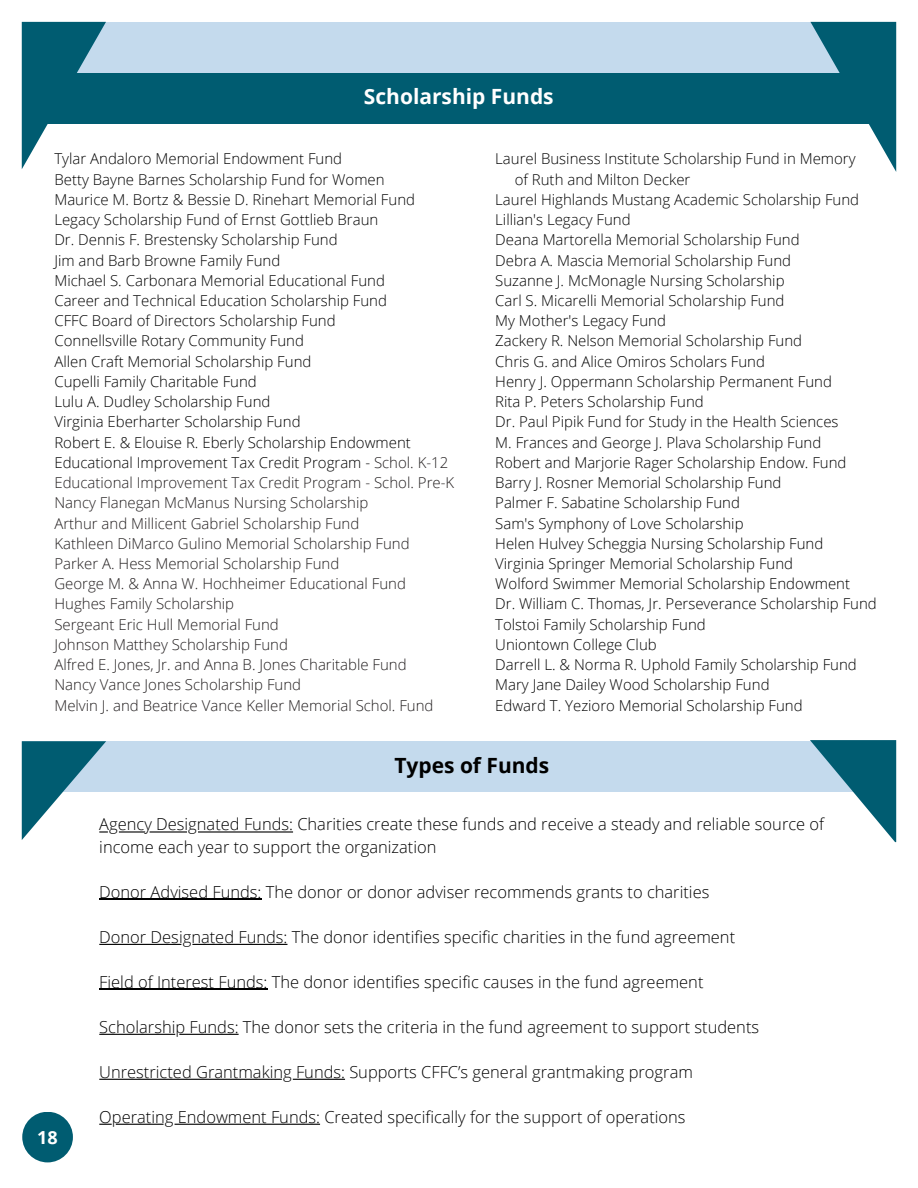
<style>
.page{position:relative;width:918px;height:1188px;background:#fff}
.page>*{position:absolute;margin:0;border:0;box-sizing:border-box;transform-origin:0 0}
.t1{font:700 21px "Open Sans";color:#fff}
.t2{font:700 21px "Open Sans";color:#000}
.t3{font:700 18px "Open Sans";color:#fff}
.t4{font:300 16.5px/22.5px "Open Sans";color:#000}
.t5{font:300 15px/20.2px "Open Sans";color:#000}
.s1{color:#231f20}
</style>
<div class="page">
<div style="left:22px;top:22px;width:873px;height:51px;background:#c4daed"></div>
<svg style="left:22px;top:22px;width:84px;height:147px"></svg>
<div style="left:22px;top:73px;width:873px;height:51px;background:#005c71"></div>
<svg style="left:810px;top:22px;width:86px;height:150px"></svg>
<hr style="left:198px;top:831px;width:95px;height:2px;background:#000">
<hr style="left:150px;top:831px;width:37px;height:2px;background:#000">
<hr style="left:119px;top:831px;width:26px;height:2px;background:#000">
<hr style="left:99px;top:899px;width:162px;height:1px;background:#000">
<hr style="left:192px;top:944px;width:95px;height:1px;background:#000">
<hr style="left:99px;top:944px;width:82px;height:1px;background:#000">
<hr style="left:99px;top:989px;width:168px;height:1px;background:#000">
<hr style="left:179px;top:1034px;width:60px;height:1px;background:#000">
<hr style="left:99px;top:1034px;width:76px;height:1px;background:#000">
<hr style="left:293px;top:1079px;width:52px;height:1px;background:#000">
<hr style="left:99px;top:1079px;width:183px;height:1px;background:#000">
<hr style="left:175px;top:1124px;width:145px;height:1px;background:#000">
<hr style="left:116px;top:1124px;width:48px;height:1px;background:#000">
<svg style="left:99px;top:1124px;width:13px;height:1px"></svg>
<div style="left:22px;top:741px;width:871px;height:51px;background:#c4daed"></div>
<svg style="left:22px;top:741px;width:86px;height:99px"></svg>
<svg style="left:810px;top:740px;width:86px;height:102px"></svg>
<div style="left:22px;top:1112px;width:51px;height:50px;background:#005c71;border-radius:25px"></div>
<h1 class="t1" style="left:364px;top:81px;width:191px">Scholarship Funds</h1>
<p class="t5" style="left:54px;top:148px;width:401px">Tylar Andaloro Memorial Endowment Fund<br>Betty Bayne Barnes Scholarship Fund for Women<br>Maurice M. Bortz &amp; Bessie D. Rinehart Memorial Fund Legacy Scholarship Fund of Ernst Gottlieb Braun<br>Dr. Dennis F. Brestensky Scholarship Fund<br>Jim and Barb Browne Family Fund<br>Michael S. Carbonara Memorial Educational Fund<br>Career and Technical Education Scholarship Fund<br>CFFC Board of Directors Scholarship Fund<br>Connellsville Rotary Community Fund<br>Allen Craft Memorial Scholarship Fund<br>Cupelli Family Charitable Fund<br>Lulu A. Dudley Scholarship Fund<br>Virginia Eberharter Scholarship Fund<br>Robert E. &amp; Elouise R. Eberly Scholarship Endowment Educational Improvement Tax Credit Program - <span class="s1">Schol. K-12<br>Educational Improvement Tax Credit Program - Schol. Pre-K Nancy Flanegan McManus Nursing Scholarship<br>Arthur and Millicent Gabriel Scholarship Fund<br>Kathleen DiMarco Gulino Memorial Scholarship Fund Parker A. Hess Memorial Scholarship Fund<br>George M. &amp; Anna W. Hochheimer Educational Fund Hughes Family Scholarship<br>Sergeant Eric Hull Memorial Fund<br>Johnson Matthey Scholarship Fund<br>Alfred E. Jones, Jr. and Anna B. Jones Charitable Fund<br>Nancy Vance Jones Scholarship Fund<br>Melvin J. and Beatrice Vance Keller Memorial Schol. Fund</span></p>
<p class="t5" style="left:495px;top:148px;width:362px">Laurel Business Institute Scholarship Fund in Memory</p>
<p class="t5" style="left:515px;top:169px;width:177px">of Ruth and Milton Decker</p>
<p class="t5" style="left:495px;top:189px;width:365px">Laurel Highlands Mustang Academic Scholarship Fund</p>
<p class="t5" style="left:495px;top:209px;width:137px">Lillian's Legacy Fund</p>
<p class="t5" style="left:495px;top:229px;width:306px">Deana Martorella Memorial Scholarship Fund</p>
<p class="t5" style="left:495px;top:250px;width:297px">Debra A. Mascia Memorial Scholarship Fund</p>
<p class="t5" style="left:495px;top:270px;width:291px">Suzanne J. McMonagle Nursing Scholarship</p>
<p class="t5" style="left:495px;top:290px;width:291px">Carl S. Micarelli Memorial Scholarship Fund</p>
<p class="t5" style="left:495px;top:310px;width:172px">My Mother's Legacy Fund</p>
<p class="t5" style="left:495px;top:330px;width:308px">Zackery R. Nelson Memorial Scholarship Fund</p>
<p class="t5" style="left:495px;top:351px;width:271px">Chris G. and Alice Omiros Scholars Fund</p>
<p class="t5" style="left:495px;top:371px;width:338px">Henry J. Oppermann Scholarship Permanent Fund</p>
<p class="t5" style="left:495px;top:391px;width:210px">Rita P. Peters Scholarship Fund</p>
<p class="t5" style="left:495px;top:411px;width:345px">Dr. Paul Pipik Fund for Study in the Health Sciences</p>
<p class="t5" style="left:495px;top:432px;width:328px">M. Frances and George J. Plava Scholarship Fund</p>
<p class="t5" style="left:495px;top:452px;width:353px">Robert and Marjorie Rager Scholarship Endow. Fund</p>
<p class="t5" style="left:495px;top:472px;width:288px">Barry J. Rosner Memorial Scholarship Fund</p>
<p class="t5" style="left:495px;top:492px;width:246px">Palmer F. Sabatine Scholarship Fund</p>
<p class="t5" style="left:495px;top:513px;width:250px">Sam's Symphony of Love Scholarship</p>
<p class="t5" style="left:495px;top:533px;width:330px">Helen Hulvey Scheggia Nursing Scholarship Fund</p>
<p class="t5" style="left:495px;top:553px;width:299px">Virginia Springer Memorial Scholarship Fund</p>
<p class="t5" style="left:495px;top:573px;width:356px">Wolford Swimmer Memorial Scholarship Endowment</p>
<p class="t5" style="left:495px;top:594px;width:383px">Dr. William C. Thomas, Jr. Perseverance Scholarship Fund</p>
<p class="t5" style="left:495px;top:614px;width:212px">Tolstoi Family Scholarship Fund</p>
<p class="t5" style="left:495px;top:634px;width:163px">Uniontown College Club</p>
<p class="t5" style="left:495px;top:654px;width:363px">Darrell L. &amp; Norma R. Uphold Family Scholarship Fund</p>
<p class="t5" style="left:495px;top:674px;width:276px">Mary Jane Dailey Wood Scholarship Fund</p>
<p class="t5" style="left:495px;top:695px;width:309px">Edward T. Yezioro Memorial Scholarship Fund</p>
<h1 class="t2" style="left:394px;top:750px;width:156px">Types of Funds</h1>
<p class="t3" style="left:37px;top:1125px;width:22px">18</p>
<p class="t4" style="left:99px;top:813px;width:726px">Agency Designated Funds: Charities create these funds and receive a steady and reliable source of income each year to support the organization</p>
<p class="t4" style="left:99px;top:880px;width:612px">Donor Advised Funds: The donor or donor adviser recommends grants to charities</p>
<p class="t4" style="left:99px;top:925px;width:637px">Donor Designated Funds: The donor identifies specific charities in the fund agreement</p>
<p class="t4" style="left:99px;top:970px;width:606px">Field of Interest Funds: The donor identifies specific causes in the fund agreement</p>
<p class="t4" style="left:99px;top:1015px;width:661px">Scholarship Funds: The donor sets the criteria in the fund agreement to support students</p>
<p class="t4" style="left:99px;top:1060px;width:595px">Unrestricted Grantmaking Funds: Supports CFFC’s general grantmaking program</p>
<p class="t4" style="left:99px;top:1105px;width:588px">Operating Endowment Funds: Created specifically for the support of operations</p>
</div>
